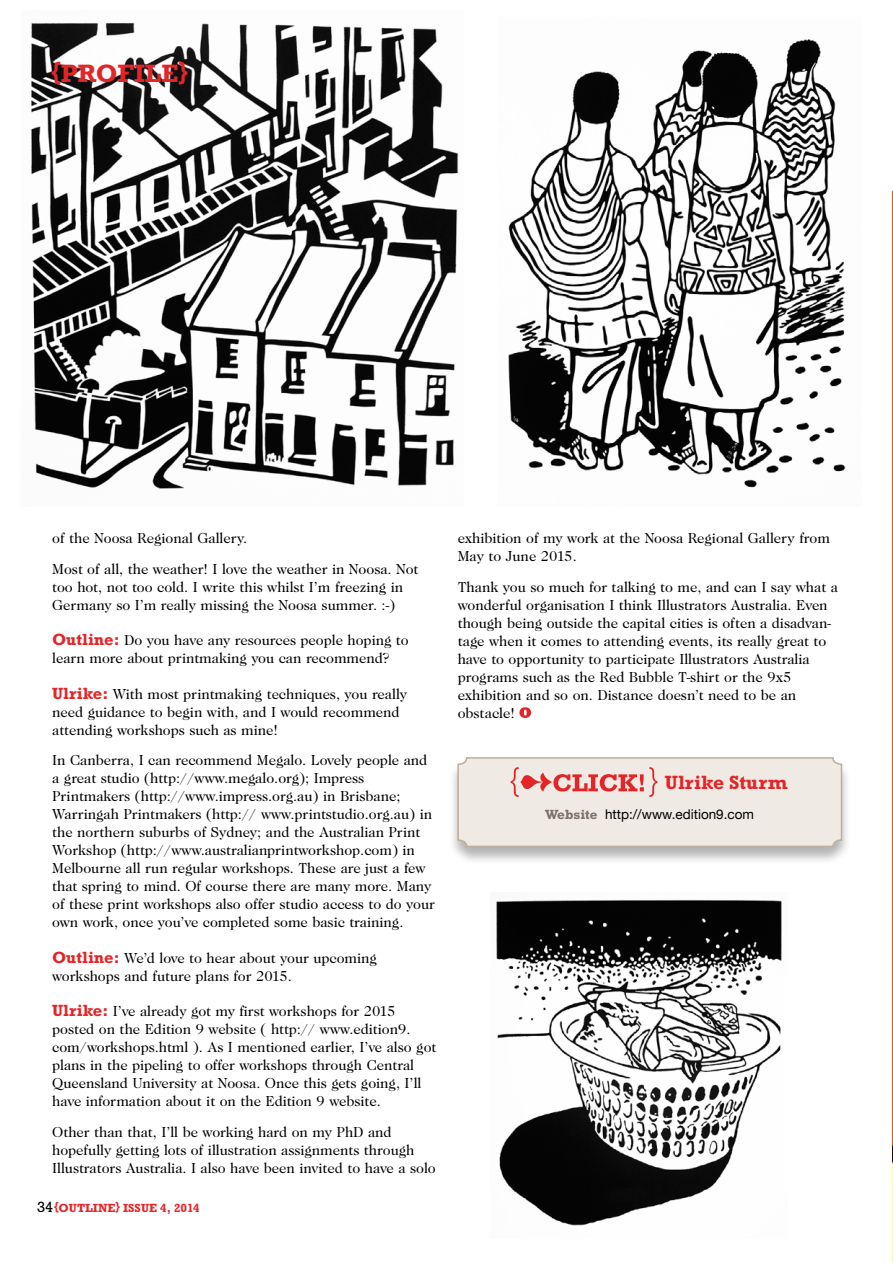
<style>
.page{position:relative;width:893px;height:1263px;background:#fff}
.page>*{position:absolute;margin:0;border:0;box-sizing:border-box;transform-origin:0 0}
.t1{font:700 25.5px "Rockwell";color:#e42528}
.t2{font:700 19.5px "Rockwell";color:#e42528}
.t3{font:15px/18px "Caslon";color:#000}
.t4{font:15px "Rockwell";color:#000}
.t5{font:13.5px "Helvetica Neue";color:#000}
.t6{font:700 12px "Rockwell";color:#e42528}
.s1{font-family:"Rockwell";font-weight:700;font-size:16.5px;color:#e42528}
.s2{font-family:"Rockwell";font-weight:700;color:#7c7267}
</style>
<div class="page">
<svg style="left:519px;top:707px;width:12px;height:11px"></svg>
<img style="left:31px;top:23px;width:428px;height:466px">
<img style="left:508px;top:39px;width:338px;height:449px">
<img style="left:496px;top:900px;width:286px;height:326px">
<img style="left:892px;top:191px;width:1px;height:1072px">
<div style="left:448px;top:756px;width:403px;height:109px;background:#000;opacity:.3"></div>
<svg style="left:457px;top:756px;width:386px;height:92px;background:#ece0da"></svg>
<h1 class="t1" style="left:51px;top:59px;width:139px">{PROFILE}</h1>
<p class="t3" style="left:52px;top:523px;width:368px;line-height:30.8px">of the Noosa Regional Gallery.<br>Most of all, the weather! I love the weather in Noosa. Not</p>
<p class="t3" style="left:52px;top:578px;width:352px">too hot, not too cold. I write this whilst I’m freezing in<br>Germany so I’m really missing the Noosa summer. :-)</p>
<p class="t3" style="left:52px;top:632px;width:358px"><span class="s1">Outline:</span> Do you have any resources people hoping to learn more about printmaking you can recommend?</p>
<p class="t3" style="left:52px;top:685px;width:356px"><span class="s1">Ulrike:</span> With most printmaking techniques, you really need guidance to begin with, and I would recommend attending workshops such as mine!</p>
<p class="t3" style="left:52px;top:752px;width:384px">In Canberra, I can recommend Megalo. Lovely people and a great studio (http://www.megalo.org); Impress Printmakers (http://www.impress.org.au) in Brisbane; Warringah Printmakers (http:// www.printstudio.org.au) in the northern suburbs of Sydney; and the Australian Print Workshop (http://www.australianprintworkshop.com) in Melbourne all run regular workshops. These are just a few that spring to mind. Of course there are many more. Many of these print workshops also offer studio access to do your own work, once you’ve completed some basic training.</p>
<p class="t3" style="left:52px;top:949px;width:326px"><span class="s1">Outline:</span> We’d love to hear about your upcoming workshops and future plans for 2015.</p>
<p class="t3" style="left:52px;top:1002px;width:385px"><span class="s1">Ulrike:</span> I’ve already got my first workshops for 2015 posted on the Edition 9 website ( http:// www.edition9. com/workshops.html ). As I mentioned earlier, I’ve also got plans in the pipeling to offer workshops through Central Queensland University at Noosa. Once this gets going, I’ll have information about it on the Edition 9 website.</p>
<p class="t3" style="left:52px;top:1123px;width:385px">Other than that, I’ll be working hard on my PhD and hopefully getting lots of illustration assignments through<br>Illustrators Australia. I also have been invited to have a solo</p>
<p class="t4" style="left:37px;top:1198px;width:18px">34</p>
<p class="t6" style="left:54px;top:1201px;width:147px">{OUTLINE} ISSUE 4, 2014</p>
<p class="t3" style="left:458px;top:530px;width:374px">exhibition of my work at the Noosa Regional Gallery from<br>May to June 2015.</p>
<p class="t3" style="left:458px;top:578px;width:382px">Thank you so much for talking to me, and can I say what a wonderful organisation I think Illustrators Australia. Even though being outside the capital cities is often a disadvan&shy;tage when it comes to attending events, its really great to have to opportunity to participate Illustrators Australia programs such as the Red Bubble T-shirt or the 9x5 exhibition and so on. Distance doesn’t need to be an obstacle!</p>
<h2 class="t2" style="left:665px;top:771px;width:124px">Ulrike Sturm</h2>
<p class="t5" style="left:545px;top:805px;width:210px"><span class="s2">Website</span> http://www.edition9.com</p>
</div>
